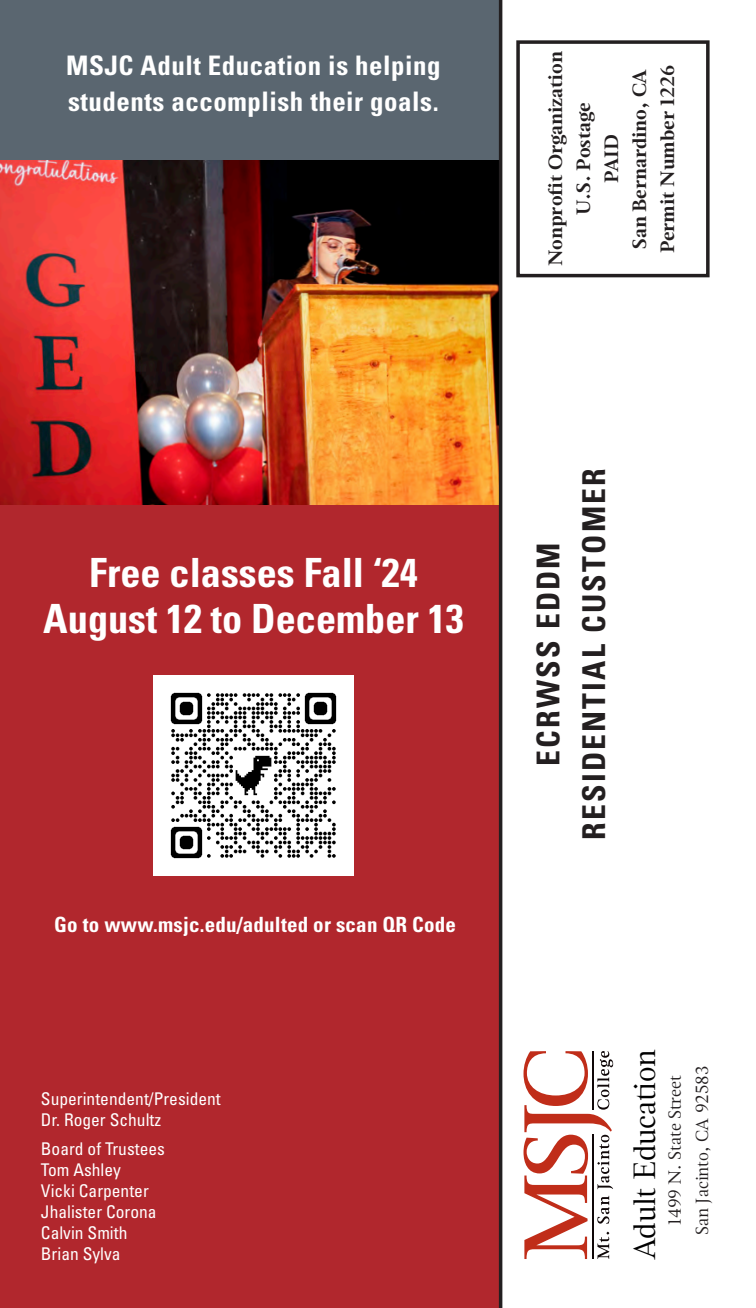
<style>
.page{position:relative;width:756px;height:1308px;background:#fff}
.page>*{position:absolute;margin:0;border:0;box-sizing:border-box;transform-origin:0 0}
.t1{font:700 condensed 40.25px/45.5px "Univers LT Std";color:#fff;text-align:center}
.t2{font:700 condensed 31.5px/45.7px "Univers LT Std";letter-spacing:.07em;color:#231f20;text-align:center}
.t3{font:30.62px "Magneta";color:#000}
.t4{font:700 condensed 26.95px/36.1px "Univers LT Std";letter-spacing:.02em;color:#fff}
.t5{font:700 condensed 21px "Univers LT Std";letter-spacing:.01em;color:#fff}
.t6{font:700 19.25px/28px "Magneta";color:#231f20;text-align:center}
.t7{font:condensed 17.5px/21px "Univers LT Std";color:#fff}
.t8{font:17.5px "Magneta";color:#231f20}
</style>
<div class="page">
<svg style="left:524px;top:1051px;width:89px;height:207px"></svg>
<hr style="left:592px;top:1134px;width:2px;height:124px;background:#0f0708">
<hr style="left:592px;top:1051px;width:2px;height:58px;background:#0f0708">
<div style="left:516px;top:40px;width:194px;height:237px;border:4px solid #231f20"></div>
<div style="left:0;top:496px;width:499px;height:811px;background:#b1272d"></div>
<div style="left:0;top:0;width:499px;height:161px;background:#5a6670"></div>
<img style="left:0;top:161px;width:498px;height:343px">
<hr style="left:499px;top:0;width:3px;height:1307px;background:#231f20">
<img style="left:154px;top:675px;width:199px;height:200px">
<h2 class="t4" style="left:66px;top:48px;width:376px">MSJC Adult Education is helping students accomplish their goals.</h2>
<p class="t6" style="left:541px;top:266px;width:216px;rotate:-90deg">Nonprofit Organization<br>U.S. Postage</p>
<p class="t6" style="left:597px;top:183px;width:50px;rotate:-90deg">PAID</p>
<p class="t6" style="left:625px;top:249px;width:181px;rotate:-90deg">San Bernardino, CA</p>
<p class="t6" style="left:653px;top:253px;width:190px;rotate:-90deg">Permit Number 1226</p>
<h2 class="t1" style="left:43px;top:550px;width:422px">Free classes Fall ‘24<br>August 12 to December 13</h2>
<p class="t5" style="left:54px;top:911px;width:403px">Go to www.msjc.edu/adulted or scan QR Code</p>
<p class="t7" style="left:41px;top:1088px;width:181px">Superintendent/President<br>Dr. Roger Schultz</p>
<p class="t7" style="left:41px;top:1138px;width:125px">Board of Trustees</p>
<p class="t7" style="left:41px;top:1159px;width:82px">Tom Ashley</p>
<p class="t7" style="left:41px;top:1180px;width:109px">Vicki Carpenter</p>
<p class="t7" style="left:41px;top:1201px;width:117px">Jhalister Corona</p>
<p class="t7" style="left:41px;top:1222px;width:88px">Calvin Smith</p>
<p class="t7" style="left:41px;top:1243px;width:81px">Brian Sylva</p>
<h2 class="t2" style="left:525px;top:839px;width:372px;rotate:-90deg">ECRWSS EDDM<br>RESIDENTIAL CUSTOMER</h2>
<p class="t3" style="left:624px;top:1259px;width:212px;rotate:-90deg">Adult Educa on</p>
<p class="t8" style="left:663px;top:1224px;width:151px;rotate:-90deg">1499 N. State Street</p>
<p class="t8" style="left:690px;top:1234px;width:171px;rotate:-90deg">San Jacinto, CA 92583</p>
</div>
